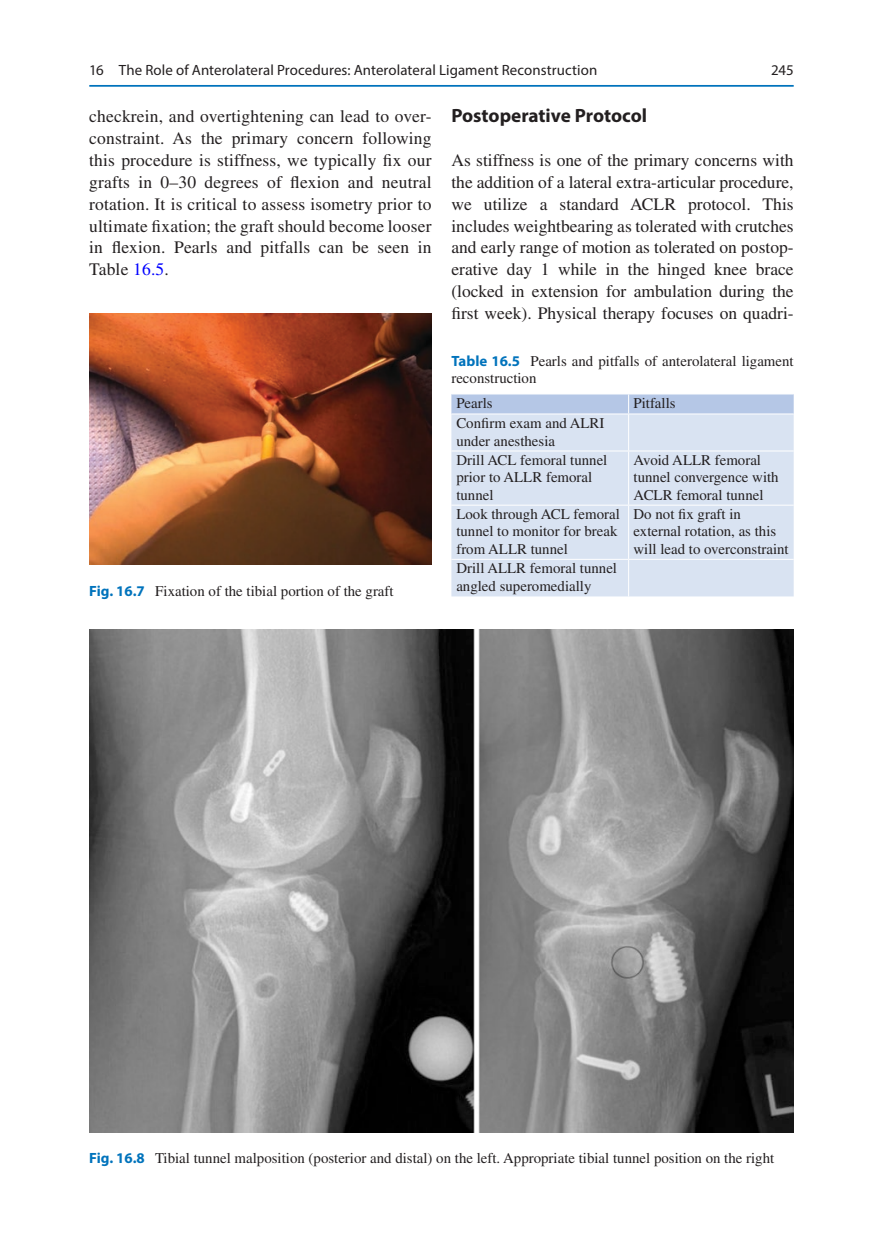
<style>
.page{position:relative;width:883px;height:1260px;background:#fff}
.page>*{position:absolute;margin:0;border:0;box-sizing:border-box;transform-origin:0 0}
.t1{font:700 19.25px "Myriad Pro";color:#231f20}
.t2{font:17.5px/21.9px "Times LT Std";color:#231f20;text-align:justify}
.t3{font:14.88px/17.5px "Times LT Std";color:#231f20}
.t4{font:14.88px "Myriad Pro Regular 3";letter-spacing:.005em;color:#231f20}
.t5{font:14.88px "Myriad Pro";color:#231f20}
.s1{color:#00f}
.s2{font-family:"Myriad Pro";font-weight:700;color:#0073bc}
</style>
<div class="page">
<img style="left:89px;top:314px;width:342px;height:250px">
<img style="left:90px;top:629px;width:703px;height:503px">
<div style="left:451px;top:415px;width:343px;height:181px;background:#d9e3f2"></div>
<svg style="left:451px;top:394px;width:343px;height:20px"></svg>
<hr style="left:628px;top:414px;width:1px;height:37px;background:#fff">
<hr style="left:451px;top:451px;width:178px;height:1px;background:#fff">
<hr style="left:629px;top:451px;width:165px;height:1px;background:#fff">
<hr style="left:628px;top:451px;width:1px;height:54px;background:#fff">
<hr style="left:451px;top:505px;width:178px;height:1px;background:#fff">
<hr style="left:629px;top:505px;width:165px;height:1px;background:#fff">
<hr style="left:628px;top:506px;width:1px;height:53px;background:#fff">
<hr style="left:629px;top:559px;width:165px;height:1px;background:#fff">
<hr style="left:451px;top:559px;width:178px;height:1px;background:#fff">
<hr style="left:628px;top:560px;width:1px;height:36px;background:#fff">
<hr style="left:89px;top:85px;width:705px;height:2px;background:#0073bc">
<p class="t4" style="left:89px;top:61px;width:510px">16 The Role of Anterolateral Procedures: Anterolateral Ligament Reconstruction</p>
<p class="t5" style="left:771px;top:61px;width:24px">245</p>
<p class="t2" style="left:89px;top:105px;width:344px">checkrein, and overtightening can lead to over&shy;constraint. As the primary concern following this procedure is stiffness, we typically fix our grafts in 0–30 degrees of flexion and neutral rotation. It is critical to assess isometry prior to ultimate fixation; the graft should become looser in flexion. Pearls and pitfalls can be seen in Table <span class="s1">16.5</span>.</p>
<p class="t1" style="left:451px;top:103px;width:197px">Postoperative Protocol</p>
<p class="t2" style="left:451px;top:149px;width:344px">As stiffness is one of the primary concerns with the addition of a lateral extra-articular procedure, we utilize a standard ACLR protocol. This includes weightbearing as tolerated with crutches and early range of motion as tolerated on postop&shy;erative day 1 while in the hinged knee brace (locked in extension for ambulation during the first week). Physical therapy focuses on quadri-</p>
<p class="t3" style="left:89px;top:582px;width:306px"><span class="s2">Fig. 16.7</span> Fixation of the tibial portion of the graft</p>
<p class="t3" style="left:451px;top:352px;width:344px"><span class="s2">Table 16.5</span> Pearls and pitfalls of anterolateral ligament reconstruction</p>
<p class="t3" style="left:456px;top:394px;width:38px">Pearls</p>
<p class="t3" style="left:634px;top:394px;width:44px">Pitfalls</p>
<p class="t3" style="left:456px;top:414px;width:150px">Confirm exam and ALRI under anesthesia</p>
<p class="t3" style="left:456px;top:451px;width:153px">Drill ACL femoral tunnel prior to ALLR femoral tunnel</p>
<p class="t3" style="left:634px;top:451px;width:147px">Avoid ALLR femoral tunnel convergence with<br>ACLR femoral tunnel</p>
<p class="t3" style="left:456px;top:505px;width:165px">Look through ACL femoral tunnel to monitor for break from ALLR tunnel</p>
<p class="t3" style="left:634px;top:505px;width:157px">Do not fix graft in external rotation, as this will lead to overconstraint</p>
<p class="t3" style="left:456px;top:559px;width:162px">Drill ALLR femoral tunnel angled superomedially</p>
<p class="t3" style="left:89px;top:1150px;width:686px"><span class="s2">Fig. 16.8</span> Tibial tunnel malposition (posterior and distal) on the left. Appropriate tibial tunnel position on the right</p>
</div>
